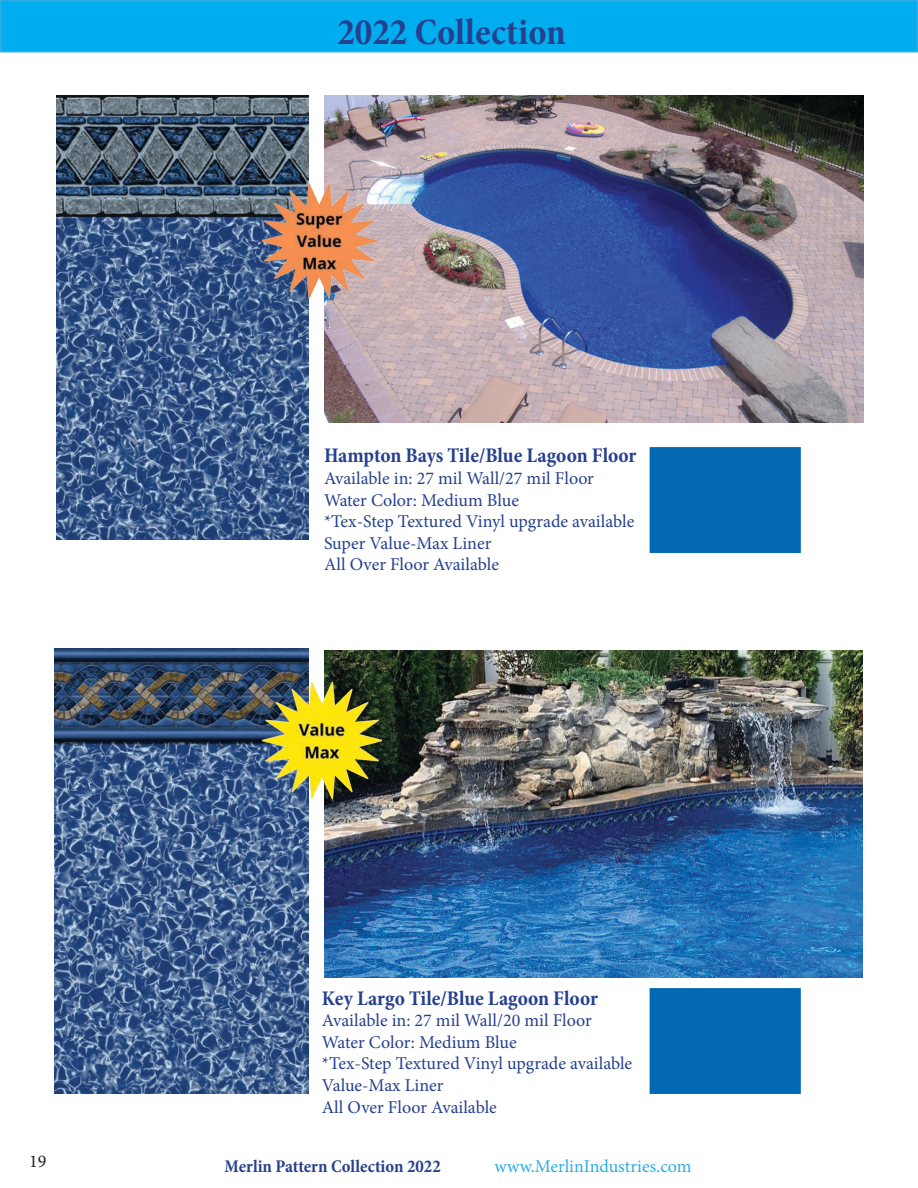
<style>
.page{position:relative;width:918px;height:1188px;background:#fff}
.page>*{position:absolute;margin:0;border:0;box-sizing:border-box;transform-origin:0 0}
.t1{font:700 condensed 37.5px "Minion Pro";color:#25408f}
.t2{font:700 condensed 21px "Minion Pro";letter-spacing:-.005em;color:#25408f}
.t3{font:18px "Minion Pro";color:#25408f}
.t4{font:700 condensed 18px "Minion Pro";color:#26418e}
.t5{font:18px "Minion Pro";color:#2eace3}
.t6{font:18px "Minion Pro";color:#231f20}
</style>
<div class="page">
<img style="left:56px;top:95px;width:253px;height:445px">
<img style="left:324px;top:95px;width:540px;height:327px">
<img style="left:54px;top:649px;width:255px;height:445px">
<img style="left:325px;top:650px;width:537px;height:327px">
<div style="left:650px;top:447px;width:151px;height:106px;background:#0568b3;border:2px solid #0069b4"></div>
<div style="left:650px;top:988px;width:151px;height:106px;background:#0568b3;border:2px solid #0069b4"></div>
<img style="left:262px;top:680px;width:119px;height:123px">
<img style="left:262px;top:179px;width:119px;height:123px">
<div style="left:1px;top:1px;width:916px;height:51px;background:#00aeef"></div>
<div style="left:0;top:0;width:918px;height:52px;border:2px solid #2eace3"></div>
<p class="t1" style="left:338px;top:6px;width:230px">2022 Collection</p>
<p class="t2" style="left:324px;top:441px;width:314px">Hampton Bays Tile/Blue Lagoon Floor</p>
<p class="t3" style="left:324px;top:466px;width:271px">Available in: 27 mil Wall/27 mil Floor</p>
<p class="t3" style="left:324px;top:488px;width:196px">Water Color: Medium Blue</p>
<p class="t3" style="left:324px;top:509px;width:312px">*Tex-Step Textured Vinyl upgrade available</p>
<p class="t3" style="left:324px;top:531px;width:169px">Super Value-Max Liner</p>
<p class="t3" style="left:324px;top:553px;width:177px">All Over Floor Available</p>
<p class="t2" style="left:322px;top:983px;width:278px">Key Largo Tile/Blue Lagoon Floor</p>
<p class="t3" style="left:322px;top:1008px;width:271px">Available in: 27 mil Wall/20 mil Floor</p>
<p class="t3" style="left:322px;top:1030px;width:196px">Water Color: Medium Blue</p>
<p class="t3" style="left:322px;top:1052px;width:312px">*Tex-Step Textured Vinyl upgrade available</p>
<p class="t3" style="left:322px;top:1073px;width:123px">Value-Max Liner</p>
<p class="t3" style="left:322px;top:1095px;width:177px">All Over Floor Available</p>
<p class="t6" style="left:29px;top:1149px;width:19px">19</p>
<p class="t4" style="left:225px;top:1154px;width:218px">Merlin Pattern Collection 2022</p>
<p class="t5" style="left:495px;top:1155px;width:199px">www.MerlinIndustries.com</p>
</div>
